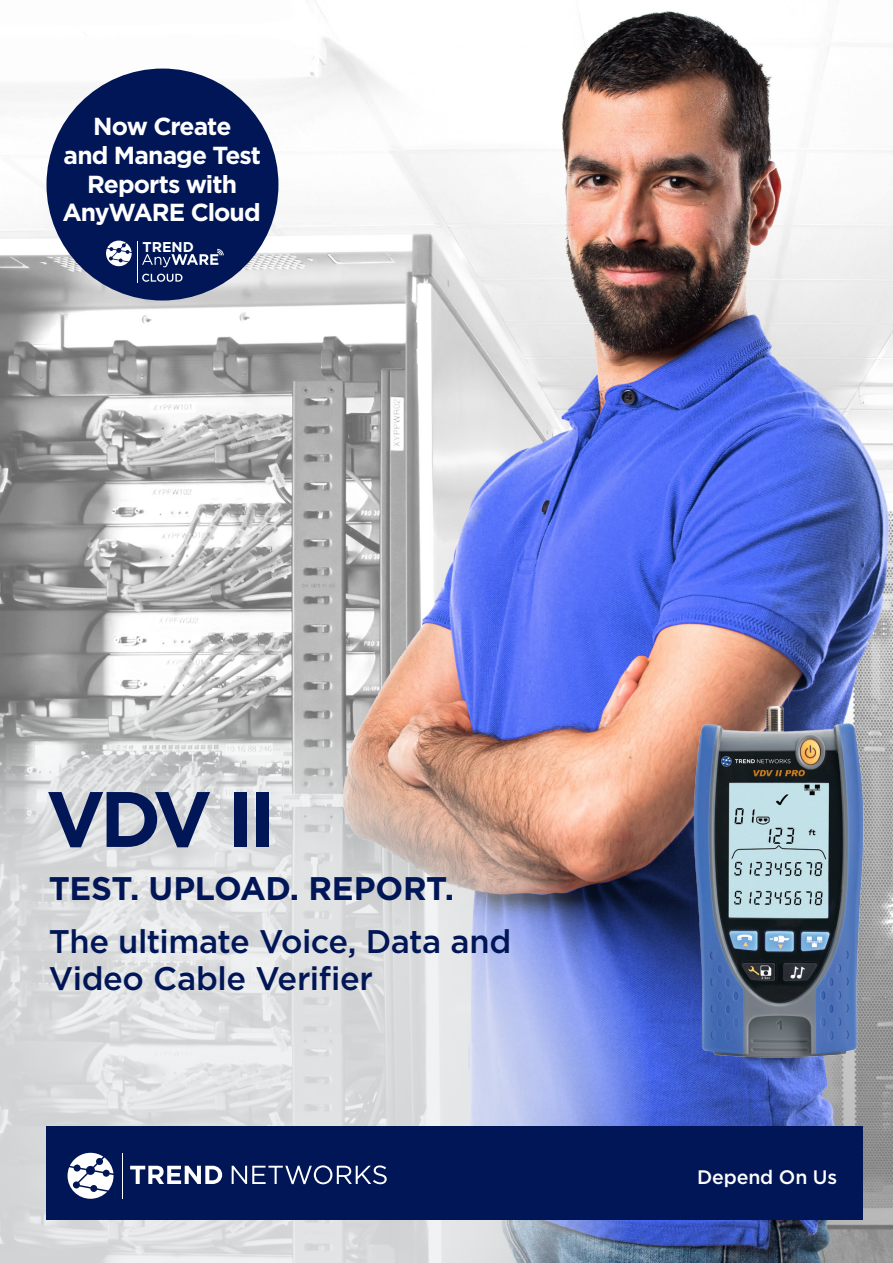
<style>
.page{position:relative;width:893px;height:1263px;background:#fff}
.page>*{position:absolute;margin:0;border:0;box-sizing:border-box;transform-origin:0 0}
.t1{font:700 78.45px "Gotham";color:#011657}
.t2{font:500 32.7px/37.5px "Gotham";letter-spacing:-.015em;color:#011657}
.t3{font:700 32.7px "Gotham";letter-spacing:-.01em;color:#011657}
.t4{font:700 24.6px/28.8px "Gotham";letter-spacing:-.04em;color:#fff;text-align:center}
.t5{font:500 19.5px "Gotham";letter-spacing:-.01em;color:#fff}
.t6{font:700 14.25px "Gotham";color:#fff}
</style>
<div class="page">
<img style="left:0;top:0;width:893px;height:1263px">
<img style="left:0;top:686px;width:654px;height:577px">
<img style="left:671px;top:672px;width:204px;height:417px">
<div style="left:46px;top:69px;width:232px;height:231px;background:#011657;border-radius:50%"></div>
<svg style="left:106px;top:241px;width:26px;height:25px"></svg>
<hr style="left:137px;top:241px;width:1px;height:42px;background:#fff">
<svg style="left:142px;top:249px;width:82px;height:18px"></svg>
<svg style="left:142px;top:274px;width:41px;height:8px"></svg>
<div style="left:46px;top:1126px;width:817px;height:94px;background:#011657"></div>
<svg style="left:68px;top:1153px;width:46px;height:46px"></svg>
<hr style="left:123px;top:1153px;width:1px;height:46px;background:#fff">
<svg style="left:130px;top:1166px;width:92px;height:18px"></svg>
<svg style="left:232px;top:1165px;width:155px;height:19px"></svg>
<p class="t4" style="left:64px;top:112px;width:199px">Now Create<br>and Manage Test<br>Reports with</p>
<p class="t4" style="left:62px;top:198px;width:200px">AnyWARE Cloud</p>
<p class="t6" style="left:143px;top:237px;width:53px">TREND</p>
<p class="t1" style="left:46px;top:767px;width:231px">VDV II</p>
<p class="t3" style="left:49px;top:866px;width:407px">TEST. UPLOAD. REPORT.</p>
<p class="t2" style="left:49px;top:922px;width:464px">The ultimate Voice, Data and<br>Video Cable Verifier</p>
<p class="t5" style="left:697px;top:1164px;width:142px">Depend On Us</p>
</div>
